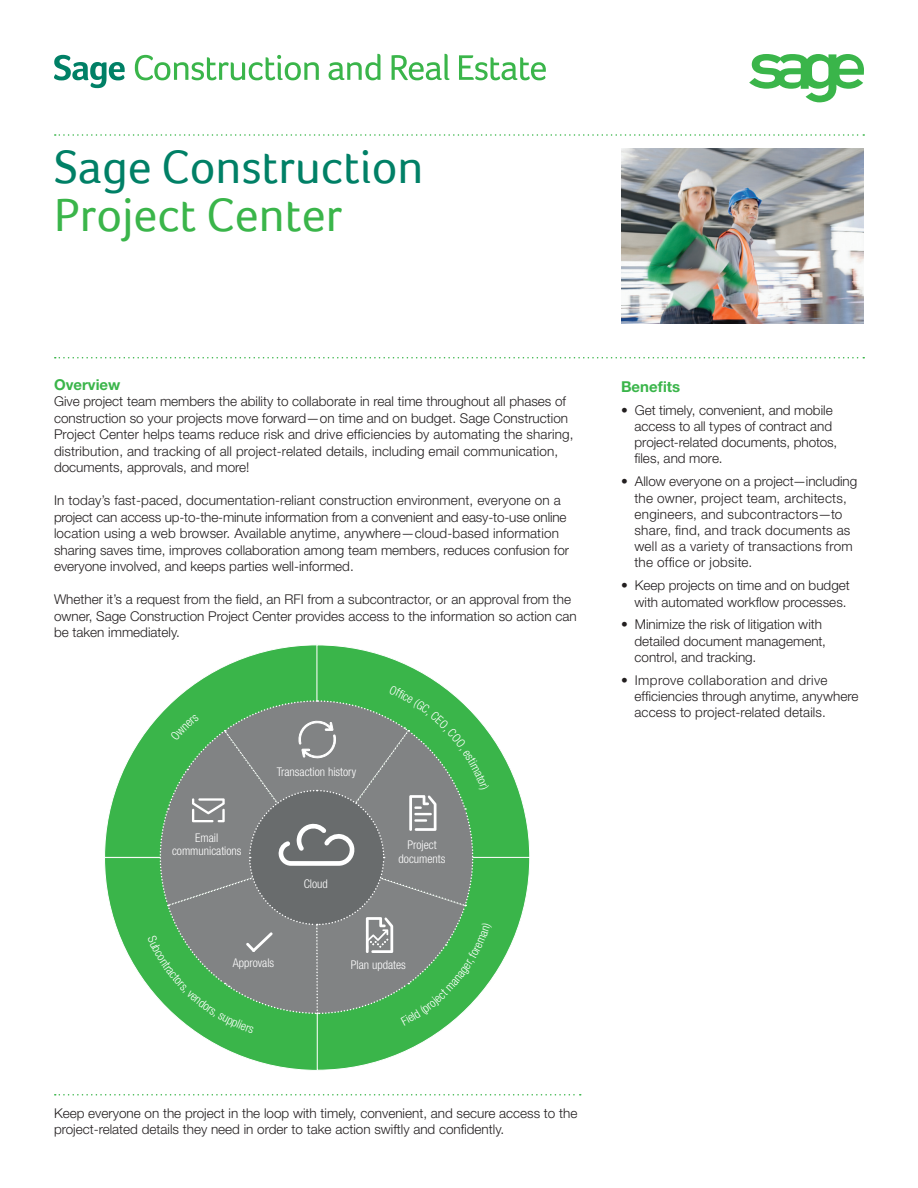
<style>
.page{position:relative;width:918px;height:1188px;background:#fff}
.page>*{position:absolute;margin:0;border:0;box-sizing:border-box;transform-origin:0 0}
.Headline_two{font:48px/48px "Foco";color:#008066}
.Body_copy{font:700 15px "Helvetica Neue";color:#3ab54a}
.Subhead_side{font:700 15px "Helvetica Neue";color:#3ab54a}
.Body_copy-2{font:300 13.5px/16.5px "Helvetica Neue";color:#231f20}
.Bullet_list{font:300 13.5px/16.2px "Helvetica Neue";color:#231f20}
.Bullet_list-2{font:300 13.5px/16.2px "Helvetica Neue";letter-spacing:.02em;color:#231f20}
.Subhead{font:300 condensed 12px/13.5px "Helvetica Neue";color:#fff;text-align:center}
.s1{color:#3ab54a}
</style>
<div class="page">
<svg style="left:104px;top:858px;width:213px;height:213px"></svg>
<svg style="left:55px;top:134px;width:809px;height:2px"></svg>
<svg style="left:55px;top:357px;width:809px;height:1px"></svg>
<svg style="left:55px;top:1094px;width:526px;height:2px"></svg>
<img style="left:621px;top:148px;width:243px;height:176px">
<svg style="left:54px;top:55px;width:71px;height:33px"></svg>
<svg style="left:135px;top:55px;width:184px;height:25px"></svg>
<svg style="left:329px;top:54px;width:51px;height:26px"></svg>
<svg style="left:392px;top:54px;width:57px;height:26px"></svg>
<svg style="left:459px;top:55px;width:87px;height:25px"></svg>
<svg style="left:104px;top:645px;width:212px;height:212px"></svg>
<svg style="left:316px;top:645px;width:214px;height:212px"></svg>
<svg style="left:317px;top:857px;width:213px;height:214px"></svg>
<svg style="left:749px;top:54px;width:115px;height:48px"></svg>
<svg style="left:147px;top:685px;width:346px;height:348px;background:#709977"></svg>
<p class="Headline_two" style="left:54px;top:142px;width:371px">Sage Construction<br><span class="s1">Project Center</span></p>
<p class="Body_copy" style="left:54px;top:375px;width:68px">Overview</p>
<p class="Body_copy-2" style="left:54px;top:393px;width:521px">Give project team members the ability to collaborate in real time throughout all phases of construction so your projects move forward—on time and on budget. Sage Construction Project Center helps teams reduce risk and drive efficiencies by automating the sharing, distribution, and tracking of all project-related details, including email communication, documents, approvals, and more!</p>
<p class="Body_copy-2" style="left:54px;top:492px;width:517px">In today’s fast-paced, documentation-reliant construction environment, everyone on a project can access up-to-the-minute information from a convenient and easy-to-use online location using a web browser. Available anytime, anywhere—cloud-based information sharing saves time, improves collaboration among team members, reduces confusion for everyone involved, and keeps parties well-informed.</p>
<p class="Body_copy-2" style="left:54px;top:591px;width:524px">Whether it’s a request from the field, an RFI from a subcontractor, or an approval from the owner, Sage Construction Project Center provides access to the information so action can be taken immediately.</p>
<p class="Subhead" style="left:195px;top:831px;width:25px">Email</p>
<p class="Subhead" style="left:172px;top:844px;width:71px">communications</p>
<p class="Subhead" style="left:277px;top:765px;width:81px">Transaction history</p>
<p class="Subhead" style="left:304px;top:877px;width:26px">Cloud</p>
<p class="Subhead" style="left:399px;top:838px;width:48px">Project documents</p>
<p class="Subhead" style="left:233px;top:956px;width:43px">Approvals</p>
<p class="Subhead" style="left:351px;top:958px;width:57px">Plan updates</p>
<p class="Subhead_side" style="left:621px;top:377px;width:61px">Benefits</p>
<p class="Bullet_list" style="left:634px;top:402px;width:204px;text-indent:-14px">• Get timely, convenient, and mobile access to all types of contract and project-related documents, photos, files, and more.</p>
<p class="Bullet_list-2" style="left:634px;top:473px;width:224px;text-indent:-14px">• Allow everyone on a project—including the owner, project team, architects, engineers, and subcontractors—to share, find, and track documents as well as a variety of transactions from the office or jobsite.</p>
<p class="Bullet_list" style="left:621px;top:577px;width:230px;text-align:right">• Keep projects on time and on budget with automated workflow processes.</p>
<p class="Bullet_list" style="left:634px;top:616px;width:193px;text-indent:-14px">• Minimize the risk of litigation with detailed document management, control, and tracking.</p>
<p class="Bullet_list" style="left:634px;top:672px;width:226px;text-indent:-14px">• Improve collaboration and drive efficiencies through anytime, anywhere access to project-related details.</p>
<p class="Body_copy-2" style="left:54px;top:1104px;width:525px">Keep everyone on the project in the loop with timely, convenient, and secure access to the project-related details they need in order to take action swiftly and confidently.</p>
</div>
